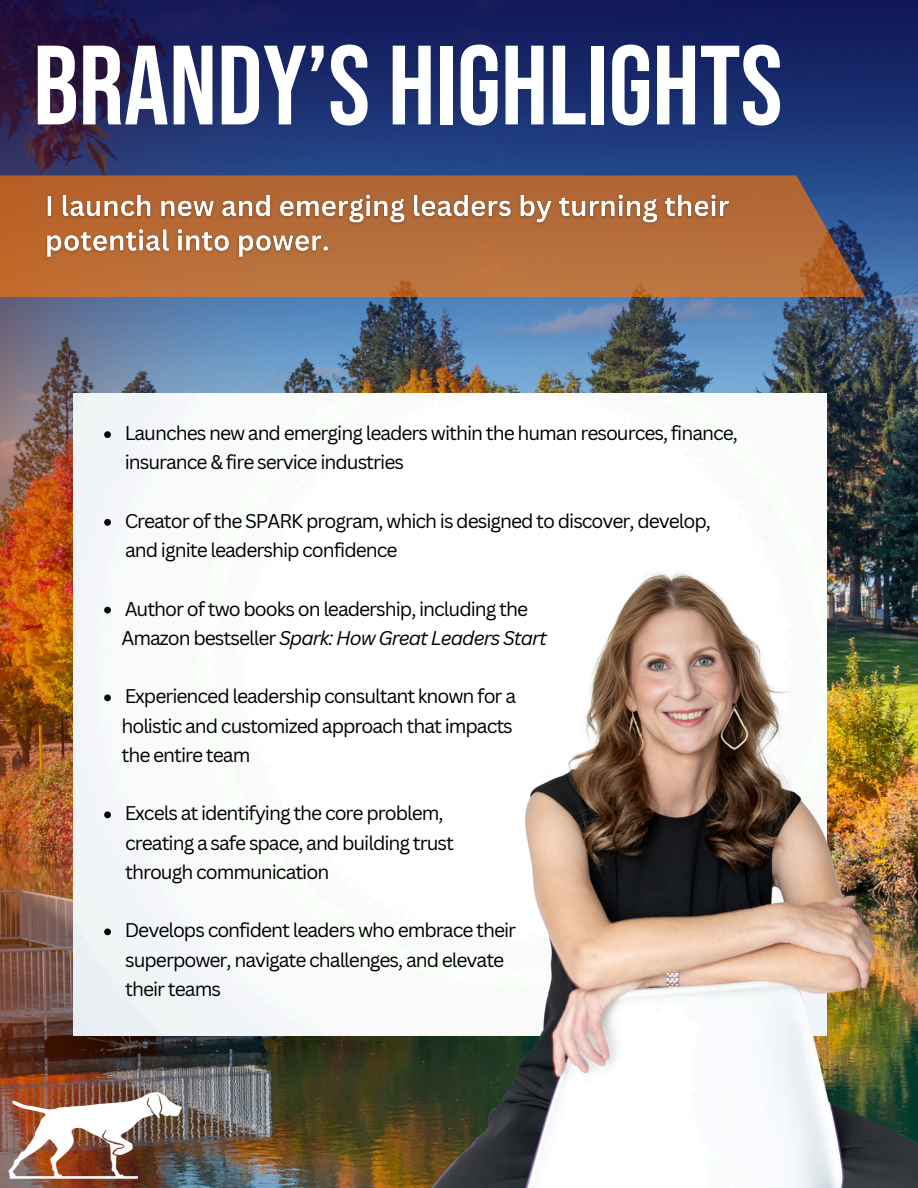
<style>
.page{position:relative;width:918px;height:1188px;background:#fff}
.page>*{position:absolute;margin:0;border:0;box-sizing:border-box;transform-origin:0 0}
.t1{font:112.5px "Bebas Neue";color:#fff}
.t2{font:19.35px/29.2px "Canva Sans";letter-spacing:-.055em;color:#000}
.t3{font:italic 19.35px "Canva Sans";letter-spacing:-.055em;color:#000}
.s1{font-style:normal}
</style>
<div class="page">
<img style="left:0;top:552px;width:343px;height:636px">
<img style="left:0;top:0;width:918px;height:552px">
<img style="left:73px;top:394px;width:270px;height:641px">
<svg style="left:0;top:175px;width:865px;height:122px;background:#a6663e"></svg>
<img style="left:343px;top:258px;width:575px;height:930px">
<svg style="left:104px;top:431px;width:7px;height:7px"></svg>
<svg style="left:104px;top:519px;width:7px;height:7px"></svg>
<svg style="left:104px;top:607px;width:7px;height:6px"></svg>
<svg style="left:104px;top:694px;width:7px;height:7px"></svg>
<svg style="left:104px;top:811px;width:7px;height:7px"></svg>
<svg style="left:104px;top:928px;width:7px;height:7px"></svg>
<img style="left:40px;top:188px;width:697px;height:76px">
<img style="left:7px;top:1090px;width:270px;height:96px">
<p class="t1" style="left:33px;top:23px;width:751px">BRANDY’S HIGHLIGHTS</p>
<p class="t2" style="left:125px;top:418px;width:615px">Launches new and emerging leaders within the human resources, finance, insurance &amp; fire service industries</p>
<p class="t2" style="left:125px;top:506px;width:588px">Creator of the SPARK program, which is designed to discover, develop,</p>
<p class="t2" style="left:125px;top:535px;width:274px">and ignite leadership confidence</p>
<p class="t2" style="left:125px;top:594px;width:405px">Author of two books on leadership, including the</p>
<p class="t3" style="left:121px;top:624px;width:427px"><span class="s1">Amazon bestseller</span> Spark: How Great Leaders Start</p>
<p class="t2" style="left:125px;top:681px;width:393px">Experienced leadership consultant known for a</p>
<p class="t2" style="left:121px;top:711px;width:393px">holistic and customized approach that impacts</p>
<p class="t2" style="left:121px;top:740px;width:130px">the entire team</p>
<p class="t2" style="left:125px;top:798px;width:320px">Excels at identifying the core problem,</p>
<p class="t2" style="left:125px;top:828px;width:330px">creating a safe space, and building trust</p>
<p class="t2" style="left:125px;top:857px;width:206px">through communication</p>
<p class="t2" style="left:125px;top:915px;width:393px">Develops confident leaders who embrace their</p>
<p class="t2" style="left:125px;top:945px;width:381px">superpower, navigate challenges, and elevate</p>
<p class="t2" style="left:125px;top:974px;width:97px">their teams</p>
</div>
